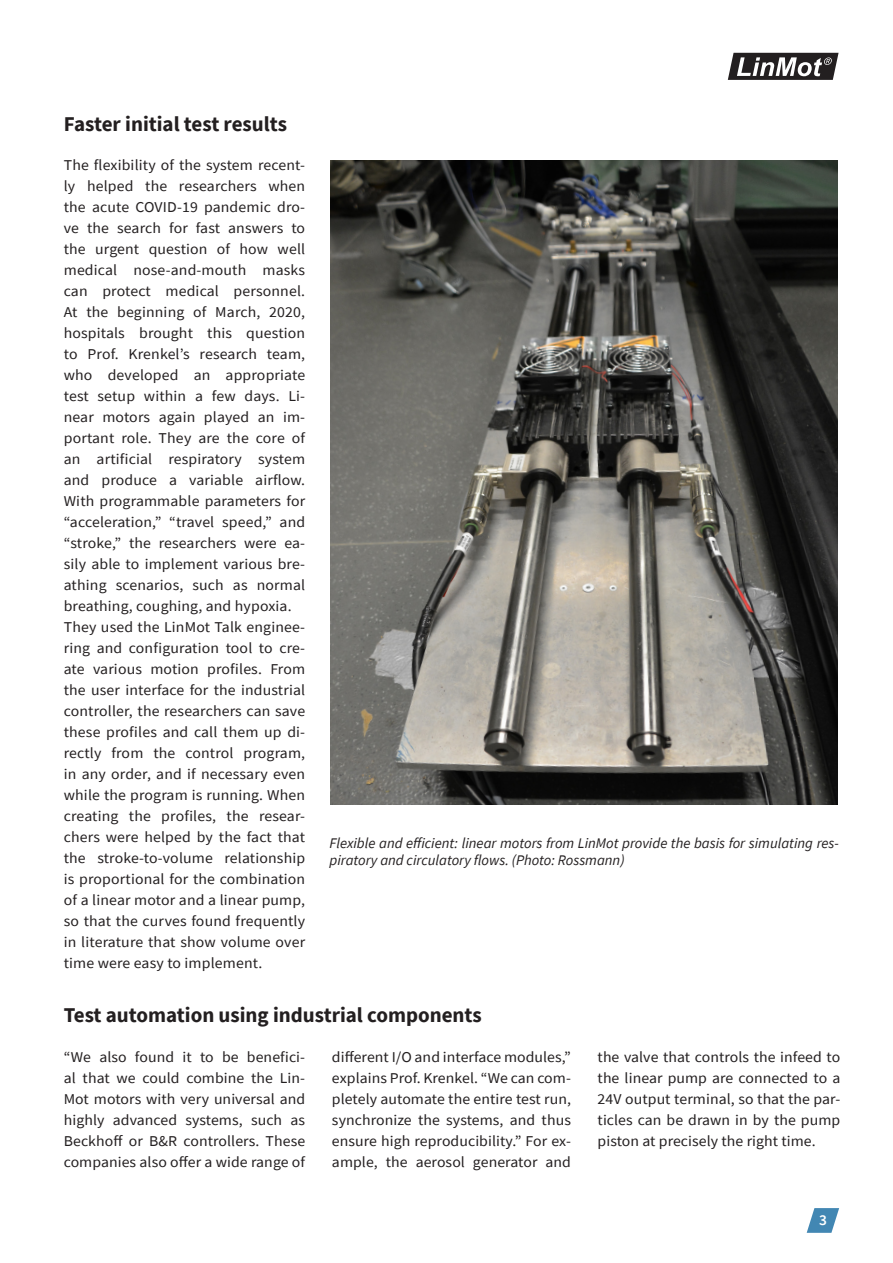
<style>
.page{position:relative;width:893px;height:1263px;background:#fff}
.page>*{position:absolute;margin:0;border:0;box-sizing:border-box;transform-origin:0 0}
.Zwischentitel{font:700 21px "Source Sans Pro";color:#231f20}
.t1{font:600 15.3px "Source Sans Pro";color:#fff}
.Fliesstext{font:15px/21px "Source Sans Pro";letter-spacing:.005em;color:#231f20;text-align:justify;scale:1.05 1}
.Bildlegende{font:italic 14.7px/17.7px "Source Sans Pro";color:#231f20}
</style>
<div class="page">
<svg style="left:807px;top:1208px;width:32px;height:25px"></svg>
<svg style="left:727px;top:52px;width:112px;height:28px"></svg>
<img style="left:331px;top:161px;width:507px;height:643px">
<p class="Zwischentitel" style="left:64px;top:110px;width:225px">Faster initial test results</p>
<p class="Fliesstext" style="left:64px;top:154px;width:231px">The flexibility of the system recent&shy;ly helped the researchers when the acute COVID-19 pandemic dro&shy;ve the search for fast answers to the urgent question of how well medical nose-and-mouth masks can protect medical personnel.<br>At the beginning of March, 2020, hospitals brought this question to Prof. Krenkel’s research team, who developed an appropriate test setup within a few days. Li&shy;near motors again played an im&shy;portant role. They are the core of an artificial respiratory system and produce a variable airflow.<br>With programmable parameters for “acceleration,” “travel speed,” and “stroke,” the researchers were ea&shy;sily able to implement various bre&shy;athing scenarios, such as normal breathing, coughing, and hypoxia.</p>
<p class="Fliesstext" style="left:64px;top:616px;width:231px">They used the LinMot Talk enginee&shy;ring and configuration tool to cre&shy;ate various motion profiles. From the user interface for the industrial controller, the researchers can save these profiles and call them up di&shy;rectly from the control program, in any order, and if necessary even while the program is running. When creating the profiles, the resear&shy;chers were helped by the fact that the stroke-to-volume relationship is proportional for the combination of a linear motor and a linear pump, so that the curves found frequently in literature that show volume over time were easy to implement.</p>
<p class="Bildlegende" style="left:329px;top:834px;width:511px">Flexible and efficient: linear motors from LinMot provide the basis for simulating res&shy;piratory and circulatory flows. (Photo: Rossmann)</p>
<p class="Zwischentitel" style="left:64px;top:1001px;width:419px">Test automation using industrial components</p>
<p class="Fliesstext" style="left:64px;top:1046px;width:231px">“We also found it to be benefici&shy;al that we could combine the Lin-Mot motors with very universal and highly advanced systems, such as Beckhoff or B&amp;R controllers. These companies also offer a wide range of</p>
<p class="Fliesstext" style="left:332px;top:1046px;width:229px">different I/O and interface modules,” explains Prof. Krenkel. “We can com&shy;pletely automate the entire test run, synchronize the systems, and thus ensure high reproducibility.” For ex&shy;ample, the aerosol generator and</p>
<p class="Fliesstext" style="left:598px;top:1046px;width:233px">the valve that controls the infeed to the linear pump are connected to a 24V output terminal, so that the par&shy;ticles can be drawn in by the pump piston at precisely the right time.</p>
<p class="t1" style="left:819px;top:1209px;width:9px">3</p>
</div>
